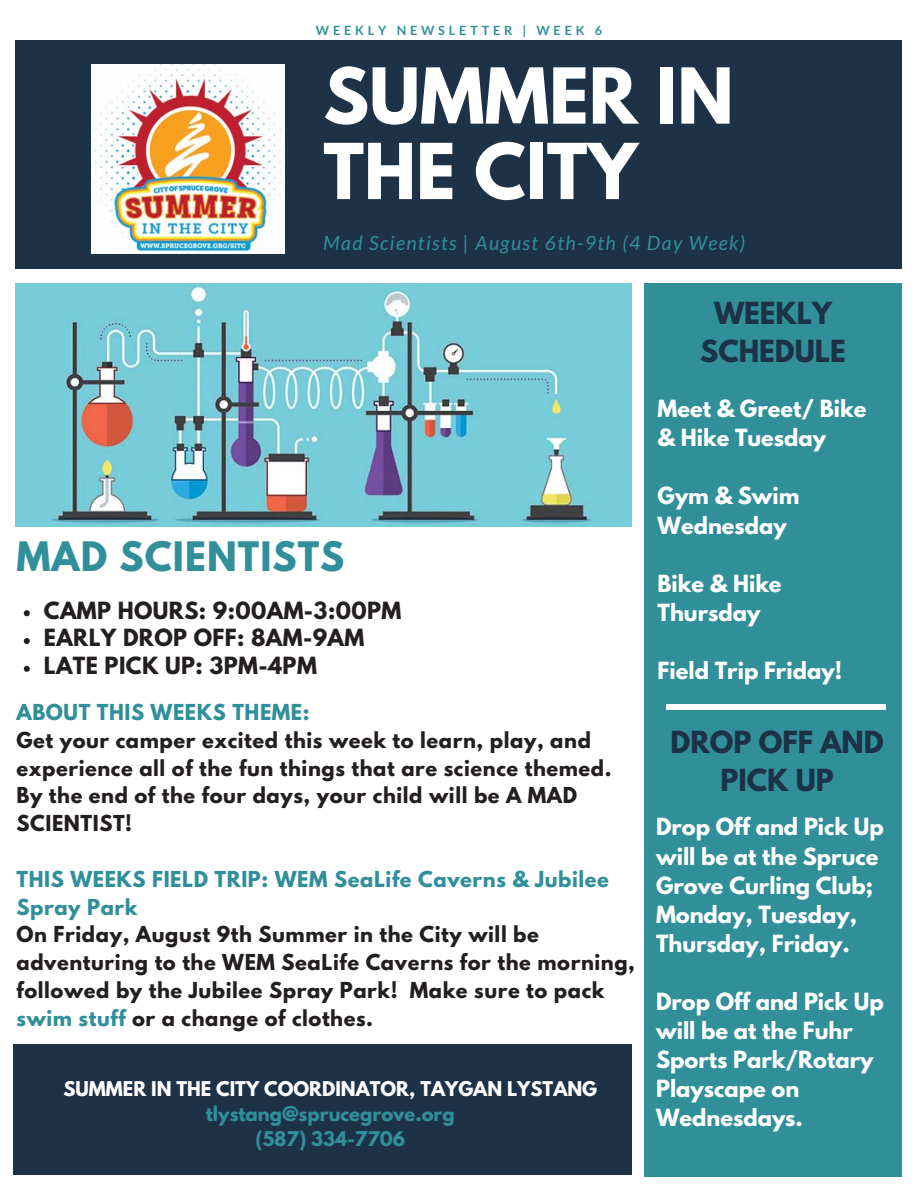
<style>
.page{position:relative;width:918px;height:1188px;background:#fff}
.page>*{position:absolute;margin:0;border:0;box-sizing:border-box;transform-origin:0 0}
.t1{font:700 68.25px/75.4px "League Spartan";color:#fff}
.t2{font:700 36px "League Spartan";letter-spacing:.03em;color:#318f9a}
.t3{font:700 27px/37.3px "League Spartan";color:#1d3147;text-align:center}
.t4{font:700 21px/29.1px "League Spartan";color:#fff}
.t5{font:700 21px/27.8px "League Spartan";letter-spacing:.02em;color:#231f20}
.t6{font:700 19.5px/27.8px "League Spartan";letter-spacing:.03em;color:#231f20}
.t7{font:700 19.5px/27.8px "League Spartan";letter-spacing:.03em;color:#318f9a}
.t8{font:italic 19.5px "Lato";letter-spacing:.07em;color:#318f9a}
.t9{font:700 18px "League Spartan";color:#fff}
.t10{font:700 18px/24.9px "League Spartan";color:#318f9a;text-align:center}
.t11{font:700 12.75px "Lato";letter-spacing:.3em;color:#318f9a}
.s1{color:#318f9a}
</style>
<div class="page">
<div style="left:16px;top:41px;width:886px;height:228px;background:#1d3147"></div>
<img style="left:92px;top:64px;width:192px;height:189px">
<svg style="left:24px;top:610px;width:6px;height:6px"></svg>
<svg style="left:24px;top:638px;width:6px;height:6px"></svg>
<svg style="left:24px;top:666px;width:6px;height:6px"></svg>
<img style="left:15px;top:283px;width:617px;height:243px">
<div style="left:644px;top:283px;width:258px;height:894px;background:#318f9a"></div>
<div style="left:14px;top:1044px;width:618px;height:131px;background:#1d3147"></div>
<div style="left:666px;top:705px;width:219px;height:5px;background:#fff"></div>
<p class="t11" style="left:316px;top:23px;width:288px">WEEKLY NEWSLETTER | WEEK 6</p>
<h1 class="t1" style="left:323px;top:67px;width:412px">SUMMER IN<br>THE CITY</h1>
<p class="t8" style="left:323px;top:231px;width:424px">Mad Scientists | August 6th-9th (4 Day Week)</p>
<h2 class="t2" style="left:17px;top:539px;width:329px">MAD SCIENTISTS</h2>
<p class="t5" style="left:44px;top:599px;width:359px">CAMP HOURS: 9:00AM-3:00PM<br>EARLY DROP OFF: 8AM-9AM<br>LATE PICK UP: 3PM-4PM</p>
<p class="t7" style="left:17px;top:701px;width:295px">ABOUT THIS WEEKS THEME:</p>
<p class="t6" style="left:17px;top:729px;width:597px">Get your camper excited this week to learn, play, and experience all of the fun things that are science themed.<br>By the end of the four days, your child will be A MAD SCIENTIST!</p>
<p class="t7" style="left:17px;top:868px;width:594px">THIS WEEKS FIELD TRIP: WEM SeaLife Caverns &amp; Jubilee<br>Spray Park</p>
<p class="t6" style="left:17px;top:923px;width:620px">On Friday, August 9th Summer in the City will be adventuring to the WEM SeaLife Caverns for the morning, followed by the Jubilee Spray Park! Make sure to pack <span class="s1">swim stuff</span> or a change of clothes.</p>
<p class="t9" style="left:64px;top:1080px;width:535px">SUMMER IN THE CITY COORDINATOR, TAYGAN LYSTANG</p>
<p class="t10" style="left:206px;top:1104px;width:250px">tlystang@sprucegrove.org (587) 334-7706</p>
<h3 class="t3" style="left:700px;top:298px;width:147px">WEEKLY<br>SCHEDULE</h3>
<p class="t4" style="left:658px;top:397px;width:210px">Meet &amp; Greet/ Bike &amp; Hike Tuesday</p>
<p class="t4" style="left:658px;top:484px;width:144px">Gym &amp; Swim<br>Wednesday</p>
<p class="t4" style="left:658px;top:571px;width:125px">Bike &amp; Hike<br>Thursday</p>
<p class="t4" style="left:658px;top:659px;width:186px">Field Trip Friday!</p>
<h3 class="t3" style="left:671px;top:727px;width:215px">DROP OFF AND<br>PICK UP</h3>
<p class="t4" style="left:656px;top:815px;width:229px">Drop Off and Pick Up will be at the Spruce<br>Grove Curling Club;<br>Monday, Tuesday,<br>Thursday, Friday.</p>
<p class="t4" style="left:656px;top:990px;width:229px">Drop Off and Pick Up will be at the Fuhr<br>Sports Park/Rotary<br>Playscape on<br>Wednesdays.</p>
</div>
